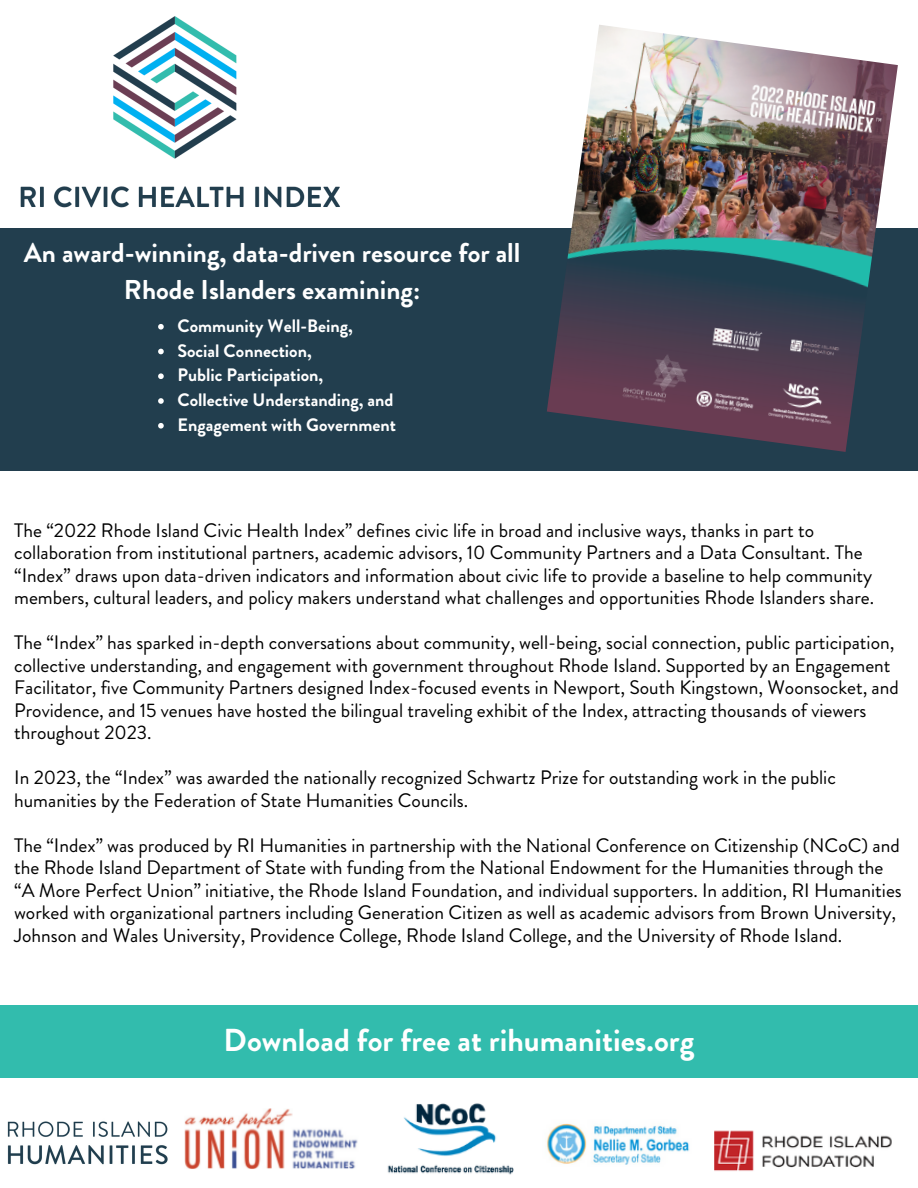
<style>
.page{position:relative;width:918px;height:1188px;background:#fff}
.page>*{position:absolute;margin:0;border:0;box-sizing:border-box;transform-origin:0 0}
.t1{font:700 31.8px "Brandon Grotesque";color:#fff}
.t2{font:700 27.15px/37.2px "Brandon Grotesque";color:#fff;text-align:center}
.t3{font:19.5px/22.5px "Brandon Grotesque";color:#000}
.t4{font:700 18px "Brandon Grotesque";color:#fff}
</style>
<div class="page">
<img style="left:20px;top:16px;width:320px;height:192px">
<div style="left:0;top:228px;width:918px;height:242px;background:#223e4e"></div>
<img style="left:547px;top:25px;width:351px;height:427px">
<div style="left:0;top:1005px;width:918px;height:73px;background:#32bcad"></div>
<img style="left:184px;top:1103px;width:708px;height:72px">
<img style="left:7px;top:1121px;width:161px;height:44px">
<svg style="left:158px;top:324px;width:6px;height:6px"></svg>
<svg style="left:158px;top:349px;width:6px;height:5px"></svg>
<svg style="left:158px;top:373px;width:6px;height:6px"></svg>
<svg style="left:158px;top:398px;width:6px;height:6px"></svg>
<svg style="left:158px;top:423px;width:6px;height:6px"></svg>
<p class="t2" style="left:24px;top:234px;width:498px">An award-winning, data-driven resource for all<br>Rhode Islanders examining:</p>
<p class="t4" style="left:177px;top:313px;width:177px">Community Well-Being,</p>
<p class="t4" style="left:177px;top:338px;width:136px">Social Connection,</p>
<h1 class="t4" style="left:177px;top:362px;width:147px">Public Participation,</h1>
<p class="t4" style="left:177px;top:387px;width:218px">Collective Understanding, and</p>
<p class="t4" style="left:177px;top:412px;width:220px">Engagement with Government</p>
<p class="t3" style="left:14px;top:519px;width:862px">The “2022 Rhode Island Civic Health Index” defines civic life in broad and inclusive ways, thanks in part to collaboration from institutional partners, academic advisors, 10 Community Partners and a Data Consultant. The “Index” draws upon data-driven indicators and information about civic life to provide a baseline to help community members, cultural leaders, and policy makers understand what challenges and opportunities Rhode Islanders share.</p>
<p class="t3" style="left:14px;top:631px;width:886px">The “Index” has sparked in-depth conversations about community, well-being, social connection, public participation, collective understanding, and engagement with government throughout Rhode Island. Supported by an Engagement Facilitator, five Community Partners designed Index-focused events in Newport, South Kingstown, Woonsocket, and Providence, and 15 venues have hosted the bilingual traveling exhibit of the Index, attracting thousands of viewers throughout 2023.</p>
<p class="t3" style="left:14px;top:766px;width:823px">In 2023, the “Index” was awarded the nationally recognized Schwartz Prize for outstanding work in the public humanities by the Federation of State Humanities Councils.</p>
<p class="t3" style="left:14px;top:834px;width:889px">The “Index” was produced by RI Humanities in partnership with the National Conference on Citizenship (NCoC) and the Rhode Island Department of State with funding from the National Endowment for the Humanities through the “A More Perfect Union” initiative, the Rhode Island Foundation, and individual supporters. In addition, RI Humanities worked with organizational partners including Generation Citizen as well as academic advisors from Brown University, Johnson and Wales University, Providence College, Rhode Island College, and the University of Rhode Island.</p>
<p class="t1" style="left:224px;top:1017px;width:472px">Download for free at rihumanities.org</p>
</div>
